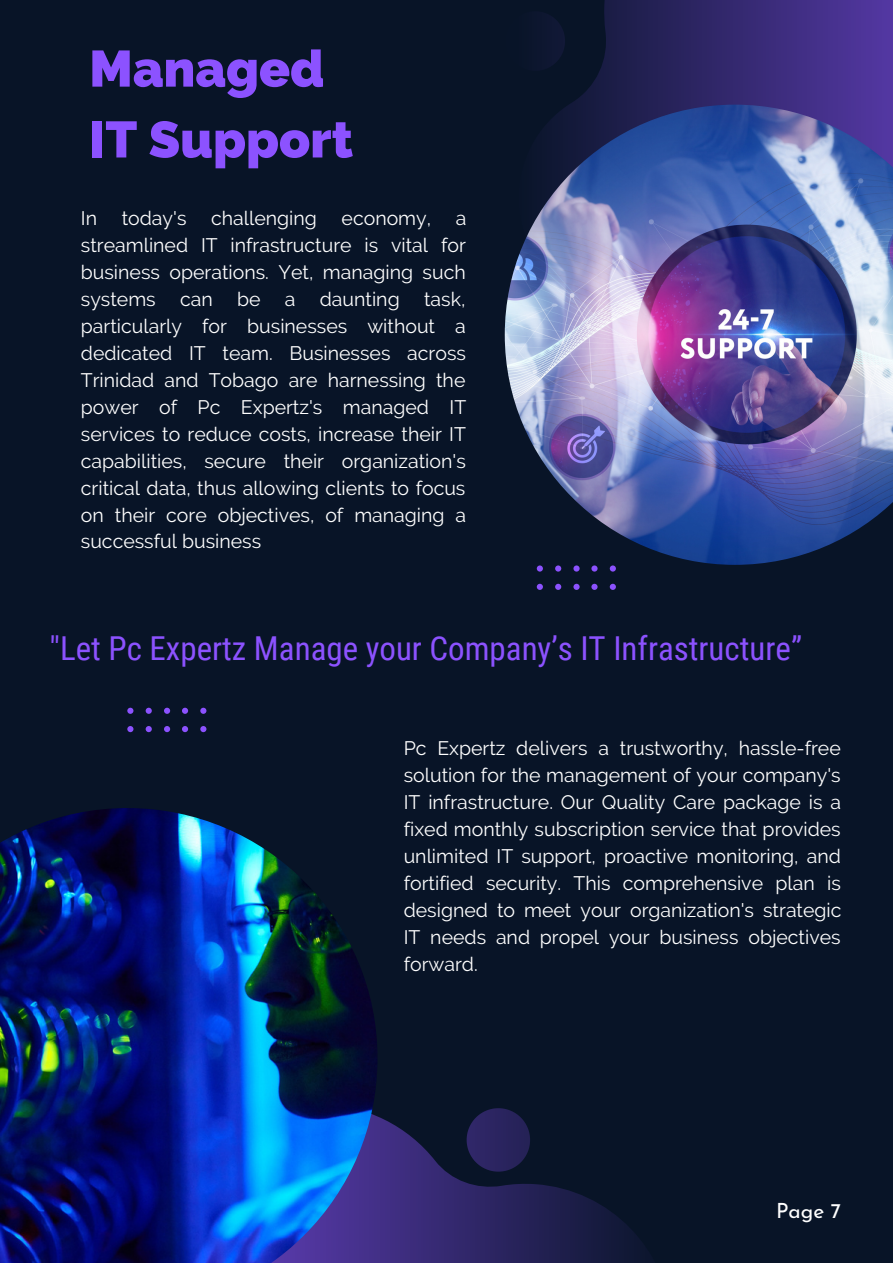
<style>
.page{position:relative;width:893px;height:1264px;background:#fff}
.page>*{position:absolute;margin:0;border:0;box-sizing:border-box;transform-origin:0 0}
.t1{font:800 51px/70.8px "Raleway";color:#8c52ff}
.t2{font:33px "Roboto Condensed";color:#8c52ff}
.t3{font:21px "Josefin Sans";color:#fff}
.t4{font:19.5px/27px "Raleway";color:#fff;text-align:justify}
</style>
<div class="page">
<div style="left:0;top:0;width:892px;height:1262px;background:#081427"></div>
<svg style="left:377px;top:1116px;width:263px;height:146px"></svg>
<svg style="left:466px;top:1108px;width:64px;height:63px"></svg>
<svg style="left:569px;top:0;width:323px;height:105px;background:#31276b"></svg>
<svg style="left:547px;top:14px;width:18px;height:54px"></svg>
<img style="left:504px;top:105px;width:388px;height:460px">
<img style="left:0;top:808px;width:377px;height:454px">
<svg style="left:536px;top:565px;width:80px;height:25px"></svg>
<svg style="left:127px;top:707px;width:80px;height:26px"></svg>
<p class="t1" style="left:89px;top:33px;width:265px">Managed<br>IT Support</p>
<p class="t4" style="left:81px;top:204px;width:18px">In</p>
<p class="t4" style="left:122px;top:204px;width:66px">today's</p>
<p class="t4" style="left:211px;top:204px;width:107px">challenging</p>
<p class="t4" style="left:341px;top:204px;width:91px">economy,</p>
<p class="t4" style="left:81px;top:204px;width:387px;text-indent:375px">a streamlined IT infrastructure is vital for business operations. Yet, managing such systems can be a daunting task, particularly for businesses without a dedicated IT team. Businesses across Trinidad and Tobago are harnessing the power of Pc Expertz's managed IT services to reduce costs, increase their IT capabilities, secure their organization's critical data, thus allowing clients to focus on their core objectives, of managing a successful business</p>
<p class="t2" style="left:50px;top:629px;width:754px">"Let Pc Expertz Manage your Company’s IT Infrastructure”</p>
<p class="t4" style="left:403px;top:734px;width:439px">Pc Expertz delivers a trustworthy, hassle-free solution for the management of your company's IT infrastructure. Our Quality Care package is a fixed monthly subscription service that provides unlimited IT support, proactive monitoring, and fortified security. This comprehensive plan is designed to meet your organization's strategic IT needs and propel your business objectives forward.</p>
<p class="t3" style="left:776px;top:1201px;width:67px">Page 7</p>
</div>
